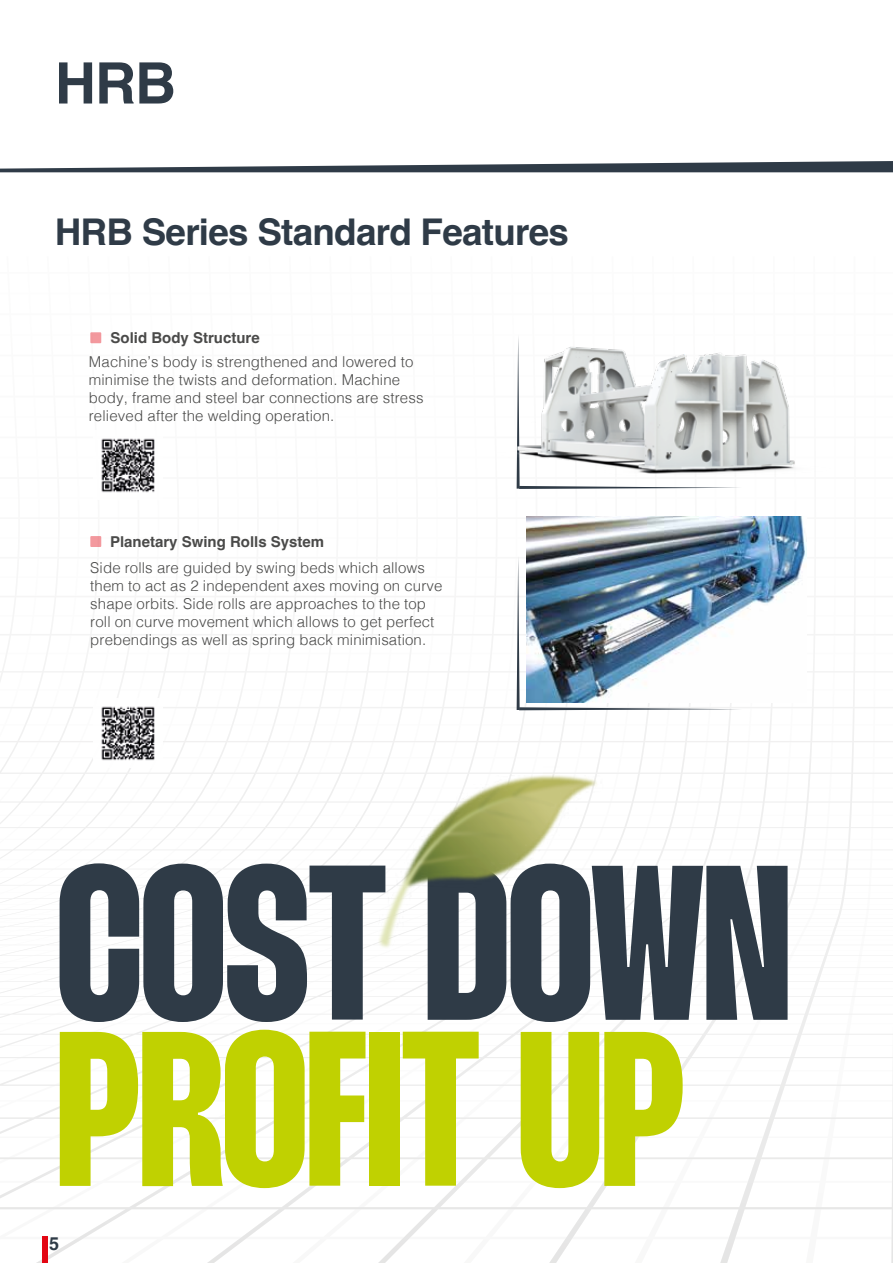
<style>
.page{position:relative;width:893px;height:1263px;background:#fff}
.page>*{position:absolute;margin:0;border:0;box-sizing:border-box;transform-origin:0 0}
.t1{font:219.9px "Thunder Bold LC";letter-spacing:-.015em;color:#2f3b47}
.t2{font:219.9px "Thunder Bold LC";letter-spacing:-.01em;color:#c0d101}
.t3{font:700 57.15px "Helvetica";color:#2f3b47}
.t4{font:700 36.75px "Helvetica";letter-spacing:-.02em;color:#2f3b47}
.t5{font:700 18px "Helvetica";color:#2f3b47}
.t6{font:300 15px/18px "Helvetica";letter-spacing:.01em;color:#4a4a49}
.t7{font:700 15px "Helvetica";color:#4a4a49}
</style>
<div class="page">
<svg style="left:0;top:161px;width:893px;height:11px"></svg>
<div style="left:42px;top:1237px;width:6px;height:26px;background:#e30613"></div>
<svg style="left:517px;top:556px;width:225px;height:154px"></svg>
<img style="left:101px;top:438px;width:54px;height:55px">
<img style="left:101px;top:706px;width:54px;height:55px">
<div style="left:90px;top:332px;width:11px;height:11px;background:#f3999e"></div>
<div style="left:90px;top:536px;width:11px;height:11px;background:#f3999e"></div>
<img style="left:527px;top:516px;width:280px;height:186px">
<img style="left:327px;top:723px;width:322px;height:276px">
<img style="left:516px;top:337px;width:279px;height:152px">
<h2 class="t3" style="left:55px;top:49px;width:123px">HRB</h2>
<h3 class="t4" style="left:55px;top:210px;width:516px">HRB Series Standard Features</h3>
<p class="t7" style="left:111px;top:328px;width:151px">Solid Body Structure</p>
<p class="t6" style="left:89px;top:352px;width:336px">Machine’s body is strengthened and lowered to minimise the twists and deformation. Machine body, frame and steel bar connections are stress relieved after the welding operation.</p>
<p class="t7" style="left:110px;top:533px;width:216px">Planetary Swing Rolls System</p>
<p class="t6" style="left:90px;top:558px;width:354px">Side rolls are guided by swing beds which allows them to act as 2 independent axes moving on curve shape orbits. Side rolls are approaches to the top roll on curve movement which allows to get perfect prebendings as well as spring back minimisation.</p>
<h1 class="t1" style="left:56px;top:822px;width:737px">COST DOWN</h1>
<h1 class="t2" style="left:56px;top:988px;width:632px">PROFIT UP</h1>
<p class="t5" style="left:49px;top:1232px;width:12px">5</p>
</div>
